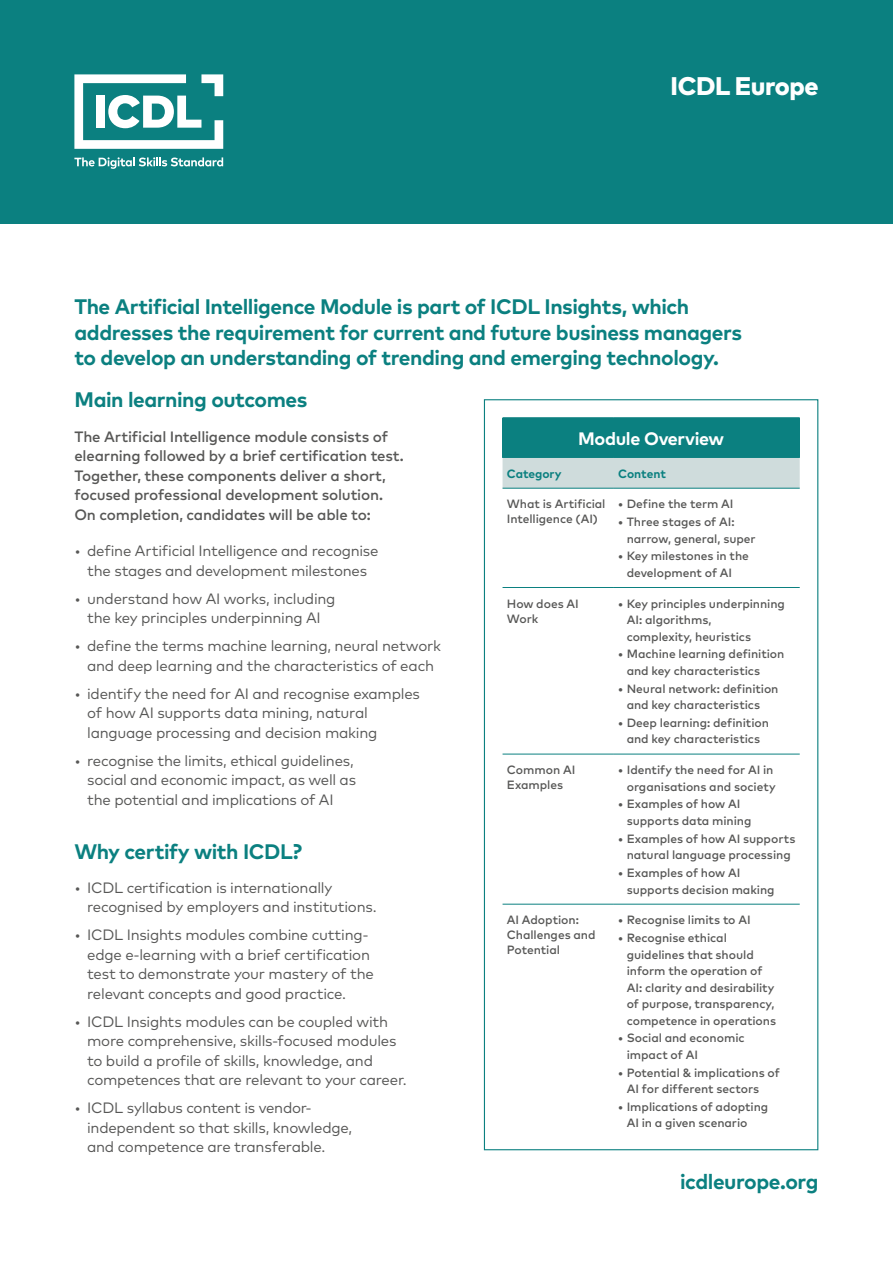
<style>
.page{position:relative;width:893px;height:1263px;background:#fff}
.page>*{position:absolute;margin:0;border:0;box-sizing:border-box;transform-origin:0 0}
.t1{font:800 25.5px "Mark Pro";letter-spacing:-.02em;color:#fff}
.t2{font:700 21px/25.5px "Mark Pro";letter-spacing:-.02em;color:#0b8080}
.t3{font:700 18px "Mark Pro";letter-spacing:-.02em;color:#fff}
.t4{font:15px/19.5px "Mark Pro";letter-spacing:-.015em;color:#575756}
.t5{font:500 15px/19.5px "Mark Pro";letter-spacing:-.015em;color:#575756}
.t6{font:500 12px/16.5px "Mark Pro";letter-spacing:-.005em;color:#575756}
.t7{font:700 12px "Mark Pro";letter-spacing:-.01em;color:#0b8080}
</style>
<div class="page">
<div style="left:0;top:0;width:893px;height:223px;background:#0b8080"></div>
<svg style="left:74px;top:74px;width:149px;height:75px"></svg>
<svg style="left:74px;top:157px;width:149px;height:12px"></svg>
<div style="left:503px;top:418px;width:297px;height:39px;background:#0b8080"></div>
<div style="left:503px;top:458px;width:297px;height:30px;background:#cfdcdc"></div>
<hr style="left:503px;top:587px;width:111px;height:1px;background:#0b8080">
<hr style="left:614px;top:587px;width:186px;height:1px;background:#0b8080">
<hr style="left:503px;top:417px;width:111px;height:1px;background:#0b8080">
<hr style="left:614px;top:417px;width:186px;height:1px;background:#0b8080">
<hr style="left:503px;top:457px;width:111px;height:1px;background:#0b8080">
<hr style="left:614px;top:457px;width:186px;height:1px;background:#0b8080">
<hr style="left:503px;top:488px;width:111px;height:1px;background:#0b8080">
<hr style="left:614px;top:488px;width:186px;height:1px;background:#0b8080">
<hr style="left:503px;top:754px;width:111px;height:1px;background:#0b8080">
<hr style="left:614px;top:754px;width:186px;height:1px;background:#0b8080">
<hr style="left:503px;top:904px;width:111px;height:1px;background:#0b8080">
<hr style="left:614px;top:904px;width:186px;height:1px;background:#0b8080">
<h1 class="t1" style="left:671px;top:66px;width:149px">ICDL Europe</h1>
<h2 class="t2" style="left:74px;top:292px;width:669px">The Artificial Intelligence Module is part of ICDL Insights, which addresses the requirement for current and future business managers to develop an understanding of trending and emerging technology.</h2>
<h2 class="t2" style="left:74px;top:385px;width:235px">Main learning outcomes</h2>
<p class="t5" style="left:74px;top:425px;width:331px">The Artificial Intelligence module consists of elearning followed by a brief certification test.<br>Together, these components deliver a short, focused professional development solution.<br>On completion, candidates will be able to:</p>
<p class="t4" style="left:74px;top:540px;width:306px;text-align:center">• define Artificial Intelligence and recognise the stages and development milestones</p>
<p class="t4" style="left:74px;top:587px;width:263px;text-align:center">• understand how AI works, including the key principles underpinning AI</p>
<p class="t4" style="left:74px;top:635px;width:368px;text-align:center">• define the terms machine learning, neural network and deep learning and the characteristics of each</p>
<p class="t4" style="left:87px;top:682px;width:334px;text-indent:-13px">• identify the need for AI and recognise examples of how AI supports data mining, natural language processing and decision making</p>
<p class="t4" style="left:87px;top:749px;width:270px;text-indent:-13px">• recognise the limits, ethical guidelines, social and economic impact, as well as the potential and implications of AI</p>
<h2 class="t2" style="left:74px;top:836px;width:229px">Why certify with ICDL?</h2>
<p class="t4" style="left:87px;top:877px;width:291px;text-indent:-13px">• ICDL certification is internationally recognised by employers and institutions.</p>
<p class="t4" style="left:87px;top:924px;width:288px;text-indent:-13px">• ICDL Insights modules combine cutting&shy;edge e-learning with a brief certification test to demonstrate your mastery of the relevant concepts and good practice.</p>
<p class="t4" style="left:87px;top:1011px;width:321px;text-indent:-13px">• ICDL Insights modules can be coupled with more comprehensive, skills-focused modules to build a profile of skills, knowledge, and competences that are relevant to your career.</p>
<p class="t4" style="left:87px;top:1097px;width:267px;text-indent:-13px">• ICDL syllabus content is vendor&shy;independent so that skills, knowledge, and competence are transferable.</p>
<p class="t3" style="left:578px;top:425px;width:148px">Module Overview</p>
<p class="t7" style="left:507px;top:464px;width:56px">Category</p>
<p class="t7" style="left:618px;top:464px;width:49px">Content</p>
<p class="t6" style="left:507px;top:496px;width:100px;line-height:15px">What is Artificial<br>Intelligence (AI)</p>
<p class="t6" style="left:618px;top:495px;width:117px">• Define the term AI</p>
<p class="t6" style="left:627px;top:513px;width:131px;text-indent:-9px">• Three stages of AI: narrow, general, super</p>
<p class="t6" style="left:627px;top:547px;width:124px;text-indent:-9px">• Key milestones in the development of AI</p>
<p class="t6" style="left:507px;top:595px;width:74px;line-height:15px">How does AI<br>Work</p>
<p class="t6" style="left:627px;top:594px;width:160px;text-indent:-9px">• Key principles underpinning<br>AI: algorithms,<br>complexity, heuristics</p>
<p class="t6" style="left:627px;top:645px;width:159px;text-indent:-9px">• Machine learning definition and key characteristics</p>
<p class="t6" style="left:627px;top:679px;width:153px;text-indent:-9px">• Neural network: definition and key characteristics</p>
<p class="t6" style="left:618px;top:713px;width:152px;text-align:center">• Deep learning: definition and key characteristics</p>
<p class="t6" style="left:507px;top:761px;width:70px;line-height:15px">Common AI<br>Examples</p>
<p class="t6" style="left:618px;top:761px;width:159px;text-align:right">• Identify the need for AI in organisations and society</p>
<p class="t6" style="left:627px;top:795px;width:126px;text-indent:-9px">• Examples of how AI supports data mining</p>
<p class="t6" style="left:618px;top:829px;width:179px;text-align:center">• Examples of how AI supports natural language processing</p>
<p class="t6" style="left:627px;top:863px;width:149px;text-indent:-9px">• Examples of how AI supports decision making</p>
<p class="t6" style="left:507px;top:911px;width:90px;line-height:15px">AI Adoption:<br>Challenges and<br>Potential</p>
<p class="t6" style="left:618px;top:911px;width:134px">• Recognise limits to AI</p>
<p class="t6" style="left:627px;top:928px;width:151px;text-indent:-9px">• Recognise ethical guidelines that should inform the operation of<br>AI: clarity and desirability of purpose, transparency, competence in operations</p>
<p class="t6" style="left:627px;top:1029px;width:119px;text-indent:-9px">• Social and economic impact of AI</p>
<p class="t6" style="left:627px;top:1063px;width:155px;text-indent:-9px">• Potential &amp; implications of<br>AI for different sectors</p>
<p class="t6" style="left:627px;top:1097px;width:143px;text-indent:-9px">• Implications of adopting<br>AI in a given scenario</p>
<h2 class="t2" style="left:680px;top:1167px;width:140px">icdleurope.org</h2>
</div>
